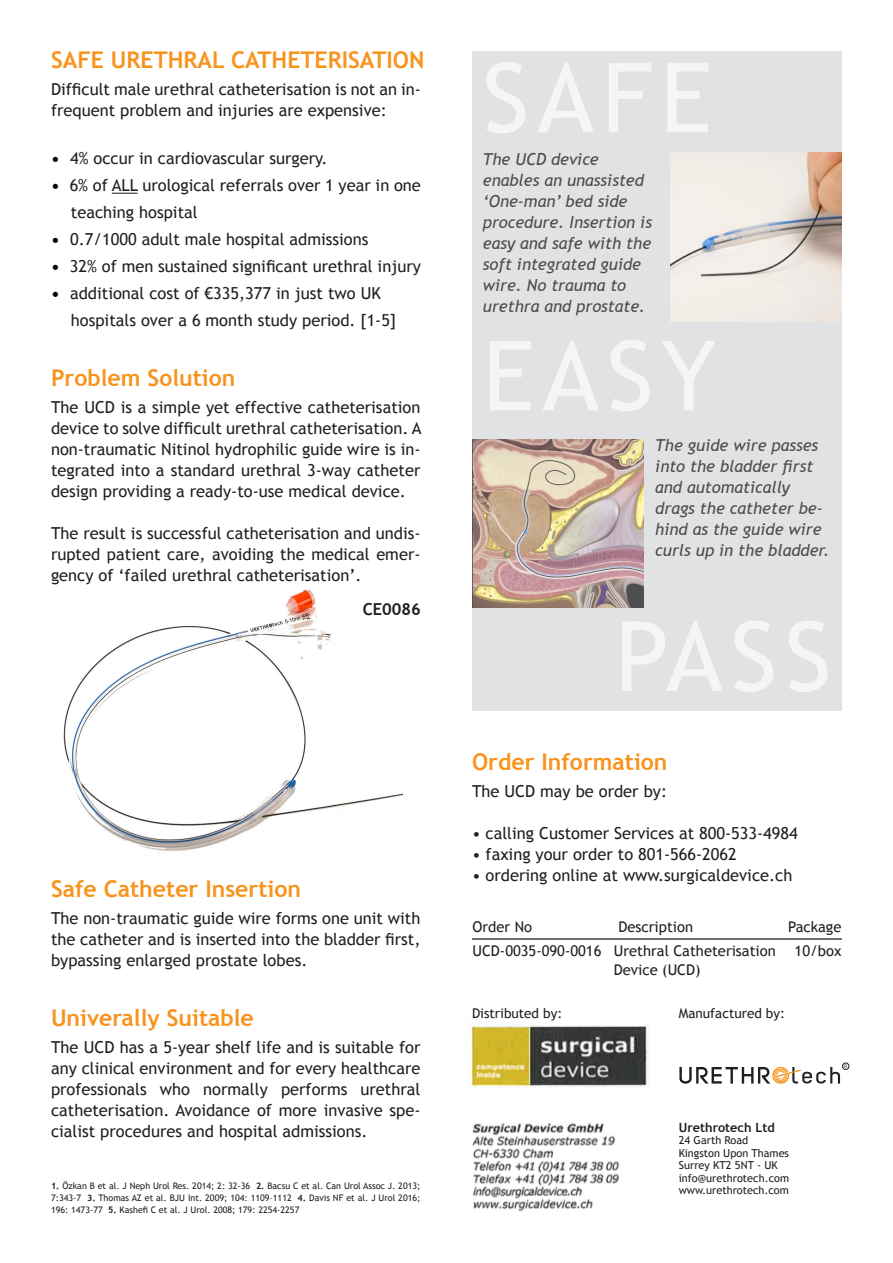
<style>
.page{position:relative;width:893px;height:1263px;background:#fff}
.page>*{position:absolute;margin:0;border:0;box-sizing:border-box;transform-origin:0 0}
.t1{font:700 23.1px "Trebuchet MS";color:#f7941e}
.t2{font:16.5px/21px "Trebuchet MS";color:#231f20;text-align:justify}
.t3{font:italic 16.5px/21px "Trebuchet MS";color:#4b4c4d}
.t4{font:700 16.5px "Trebuchet MS";color:#231f20}
.t5{font:14.85px/24.5px "Trebuchet MS";color:#231f20}
.t6{font:13.5px "Trebuchet MS";color:#231f20}
.t7{font:700 12.75px "Trebuchet MS";color:#231f20}
.t8{font:10.95px/12.5px "Trebuchet MS";color:#231f20}
.t9{font:9px/12px "Trebuchet MS";color:#231f20;text-align:justify}
.t10{font:4.8px "Arial";color:#231f20}
.s1{font-weight:700;color:#000}
.s2{font-weight:700}
</style>
<div class="page">
<img style="left:63px;top:589px;width:341px;height:262px">
<div style="left:472px;top:51px;width:369px;height:659px;background:#e1e2e4"></div>
<svg style="left:112px;top:193px;width:26px;height:1px"></svg>
<img style="left:466px;top:1019px;width:184px;height:193px">
<img style="left:671px;top:153px;width:171px;height:169px">
<img style="left:472px;top:439px;width:172px;height:168px">
<hr style="left:472px;top:938px;width:370px;height:1px;background:#000">
<svg style="left:679px;top:1067px;width:161px;height:17px"></svg>
<div style="left:842px;top:1063px;width:7px;height:7px;border:1px solid #231f20;border-radius:50%"></div>
<h1 class="t1" style="left:51px;top:46px;width:375px">SAFE URETHRAL CATHETERISATION</h1>
<p class="t2" style="left:51px;top:79px;width:371px">Difficult male urethral catheterisation is not an in&shy;frequent problem and injuries are expensive:</p>
<p class="t2" style="left:51px;top:148px;width:278px"><span class="s1">•</span> 4% occur in cardiovascular surgery.</p>
<p class="t2" style="left:71px;top:172px;width:352px;line-height:27px;text-indent:-20px"><span class="s1">•</span> 6% of ALL urological referrals over 1 year in one teaching hospital</p>
<p class="t2" style="left:51px;top:229px;width:319px"><span class="s1">•</span> 0.7/1000 adult male hospital admissions</p>
<p class="t2" style="left:51px;top:256px;width:371px"><span class="s1">•</span> 32% of men sustained significant urethral injury</p>
<p class="t2" style="left:71px;top:280px;width:327px;line-height:27px;text-indent:-20px"><span class="s1">•</span> additional cost of €335,377 in just two UK hospitals over a 6 month study period. [1-5]</p>
<h1 class="t1" style="left:51px;top:364px;width:186px">Problem Solution</h1>
<p class="t2" style="left:51px;top:396px;width:372px">The UCD is a simple yet effective catheterisation device to solve difficult urethral catheterisation. A non-traumatic Nitinol hydrophilic guide wire is in&shy;tegrated into a standard urethral 3-way catheter design providing a ready-to-use medical device.</p>
<p class="t2" style="left:51px;top:522px;width:371px">The result is successful catheterisation and undis&shy;rupted patient care, avoiding the medical emer&shy;gency of ‘failed urethral catheterisation’.</p>
<p class="t4" style="left:363px;top:599px;width:60px">CE0086</p>
<p class="t3" style="left:483px;top:148px;width:171px">The UCD device enables an unassisted ‘One-man’ bed side procedure. Insertion is easy and safe with the soft integrated guide wire. No trauma to urethra and prostate.</p>
<p class="t3" style="left:655px;top:435px;width:176px">The guide wire passes into the bladder first and automatically drags the catheter be&shy;hind as the guide wire curls up in the bladder.</p>
<h1 class="t1" style="left:51px;top:875px;width:251px">Safe Catheter Insertion</h1>
<p class="t2" style="left:51px;top:907px;width:371px">The non-traumatic guide wire forms one unit with the catheter and is inserted into the bladder first, bypassing enlarged prostate lobes.</p>
<h1 class="t1" style="left:51px;top:1004px;width:204px">Univerally Suitable</h1>
<p class="t2" style="left:51px;top:1037px;width:371px">The UCD has a 5-year shelf life and is suitable for any clinical environment and for every healthcare professionals who normally performs urethral catheterisation. Avoidance of more invasive spe&shy;cialist procedures and hospital admissions.</p>
<p class="t9" style="left:51px;top:1179px;width:371px"><span class="s2">1.</span> Özkan B et al. J Neph Urol Res. 2014; 2: 32-36 <span class="s2">2.</span> Bacsu C et al. Can Urol Assoc J. 2013; 7:343-7 <span class="s2">3.</span> Thomas AZ et al. BJU Int. 2009; 104: 1109–1112 <span class="s2">4.</span> Davis NF et al. J Urol 2016; 196: 1473-77 <span class="s2">5.</span> Kashefi C et al. J Urol. 2008; 179: 2254-2257</p>
<h1 class="t1" style="left:472px;top:748px;width:197px">Order Information</h1>
<p class="t2" style="left:472px;top:781px;width:197px">The UCD may be order by:</p>
<p class="t2" style="left:472px;top:823px;width:327px">• calling Customer Services at 800-533-4984</p>
<p class="t2" style="left:472px;top:844px;width:266px">• faxing your order to 801-566-2062</p>
<p class="t2" style="left:472px;top:865px;width:322px">• ordering online at www.surgicaldevice.ch</p>
<p class="t5" style="left:472px;top:914px;width:305px">Order No<br>UCD-0035-090-0016 Urethral Catheterisation</p>
<p class="t5" style="left:614px;top:957px;width:88px">Device (UCD)</p>
<p class="t5" style="left:618px;top:914px;width:76px">Description</p>
<p class="t5" style="left:788px;top:914px;width:55px">Package</p>
<p class="t5" style="left:795px;top:938px;width:48px">10/box</p>
<p class="t6" style="left:472px;top:1005px;width:92px">Distributed by:</p>
<p class="t6" style="left:679px;top:1005px;width:108px">Manufactured by:</p>
<p class="t7" style="left:679px;top:1120px;width:98px">Urethrotech Ltd</p>
<p class="t8" style="left:679px;top:1134px;width:112px">24 Garth Road<br>Kingston Upon Thames<br>Surrey KT2 5NT - UK info@urethrotech.com www.urethrotech.com</p>
<p class="t10" style="left:844px;top:1063px;width:5px">R</p>
</div>
